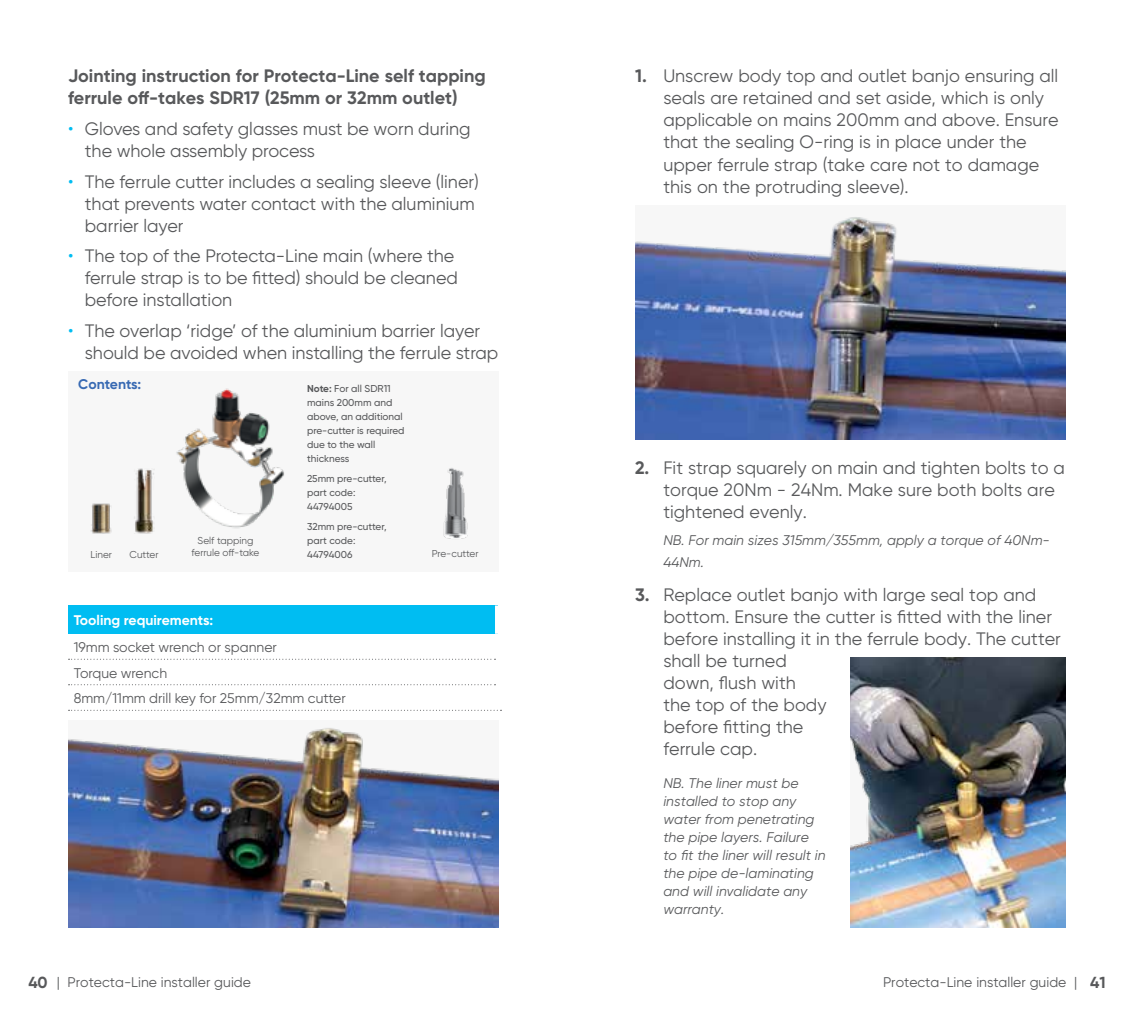
<style>
.page{position:relative;width:1134px;height:1021px;background:#fff}
.page>*{position:absolute;margin:0;border:0;box-sizing:border-box;transform-origin:0 0}
.t1{font:18px/22px "Gilroy";color:#58595b}
.t2{font:700 18px/22px "Gilroy";color:#58595b}
.t3{font:italic 14px/18px "Gilroy";color:#58595b}
.t4{font:14px/25.6px "Gilroy";color:#58595b}
.t5{font:700 14px "Gilroy";color:#fff}
.t6{font:700 14px "Gilroy";color:#386ab3}
.t7{font:500 10px/14px "Gilroy";color:#58595b}
.t8{font:10px/12px "Gilroy";color:#58595b;text-align:center}
.s1{color:#00bdf2}
.s2{font-weight:700}
.s3{font-weight:700;font-size:16px}
</style>
<div class="page">
<div style="left:68px;top:605px;width:430px;height:28px;background:#00bdf2"></div>
<div style="left:495px;top:605px;width:6px;height:28px;background:#fff"></div>
<svg style="left:69px;top:658px;width:426px;height:1px"></svg>
<svg style="left:69px;top:684px;width:426px;height:1px"></svg>
<svg style="left:69px;top:709px;width:432px;height:1px"></svg>
<div style="left:69px;top:370px;width:430px;height:201px;background:#f7f7f7"></div>
<img style="left:91px;top:503px;width:21px;height:31px">
<img style="left:134px;top:468px;width:21px;height:66px">
<img style="left:443px;top:468px;width:25px;height:71px">
<img style="left:176px;top:388px;width:108px;height:140px">
<img style="left:68px;top:727px;width:431px;height:200px">
<img style="left:635px;top:216px;width:431px;height:223px">
<img style="left:850px;top:657px;width:216px;height:270px">
<p class="t2" style="left:68px;top:65px;width:419px">Jointing instruction for Protecta-Line self tapping ferrule off-takes SDR17 (25mm or 32mm outlet)</p>
<p class="t1" style="left:85px;top:117px;width:387px;text-indent:-17px"><span class="s1">•</span> Gloves and safety glasses must be worn during the whole assembly process</p>
<p class="t1" style="left:85px;top:170px;width:396px;text-indent:-17px"><span class="s1">•</span> The ferrule cutter includes a sealing sleeve (liner) that prevents water contact with the aluminium barrier layer</p>
<p class="t1" style="left:85px;top:244px;width:375px;text-indent:-17px"><span class="s1">•</span> The top of the Protecta-Line main (where the ferrule strap is to be fitted) should be cleaned before installation</p>
<p class="t1" style="left:85px;top:319px;width:415px;text-indent:-17px"><span class="s1">•</span> The overlap ‘ridge’ of the aluminium barrier layer should be avoided when installing the ferrule strap</p>
<p class="t6" style="left:78px;top:375px;width:64px">Contents:</p>
<p class="t7" style="left:307px;top:381px;width:99px"><span class="s2">Note:</span> For all SDR11 mains 200mm and above, an additional pre-cutter is required due to the wall thickness</p>
<p class="t7" style="left:307px;top:471px;width:81px">25mm pre-cutter, part code:<br>44794005</p>
<p class="t7" style="left:307px;top:519px;width:81px">32mm pre-cutter, part code:</p>
<p class="t8" style="left:192px;top:535px;width:69px">Self tapping ferrule off-take</p>
<p class="t8" style="left:90px;top:548px;width:23px">Liner</p>
<p class="t8" style="left:130px;top:548px;width:30px">Cutter</p>
<p class="t7" style="left:307px;top:547px;width:47px">44794006</p>
<p class="t5" style="left:74px;top:611px;width:141px">Tooling requirements:</p>
<p class="t4" style="left:74px;top:634px;width:274px">19mm socket wrench or spanner<br>Torque wrench<br>8mm/11mm drill key for 25mm/32mm cutter</p>
<p class="t8" style="left:432px;top:547px;width:48px">Pre-cutter</p>
<p class="t4" style="left:28px;top:968px;width:224px"><span class="s3">40</span> | Protecta-Line installer guide</p>
<p class="t1" style="left:663px;top:65px;width:397px;text-indent:-28px"><span class="s2">1.</span> Unscrew body top and outlet banjo ensuring all seals are retained and set aside, which is only applicable on mains 200mm and above. Ensure that the sealing O-ring is in place under the upper ferrule strap (take care not to damage this on the protruding sleeve).</p>
<p class="t1" style="left:663px;top:456px;width:403px;text-indent:-28px"><span class="s2">2.</span> Fit strap squarely on main and tighten bolts to a torque 20Nm - 24Nm. Make sure both bolts are tightened evenly.</p>
<p class="t3" style="left:663px;top:529px;width:388px;line-height:22px">NB. For main sizes 315mm/355mm, apply a torque of 40Nm-<br>44Nm.</p>
<p class="t1" style="left:663px;top:583px;width:399px;text-indent:-28px"><span class="s2">3.</span> Replace outlet banjo with large seal top and bottom. Ensure the cutter is fitted with the liner before installing it in the ferrule body. The cutter shall be turned<br>down, flush with<br>the top of the body<br>before fitting the<br>ferrule cap.</p>
<p class="t3" style="left:663px;top:774px;width:164px">NB. The liner must be installed to stop any water from penetrating the pipe layers. Failure to fit the liner will result in the pipe de-laminating and will invalidate any warranty.</p>
<p class="t4" style="left:883px;top:968px;width:224px">Protecta-Line installer guide | <span class="s3">41</span></p>
</div>
